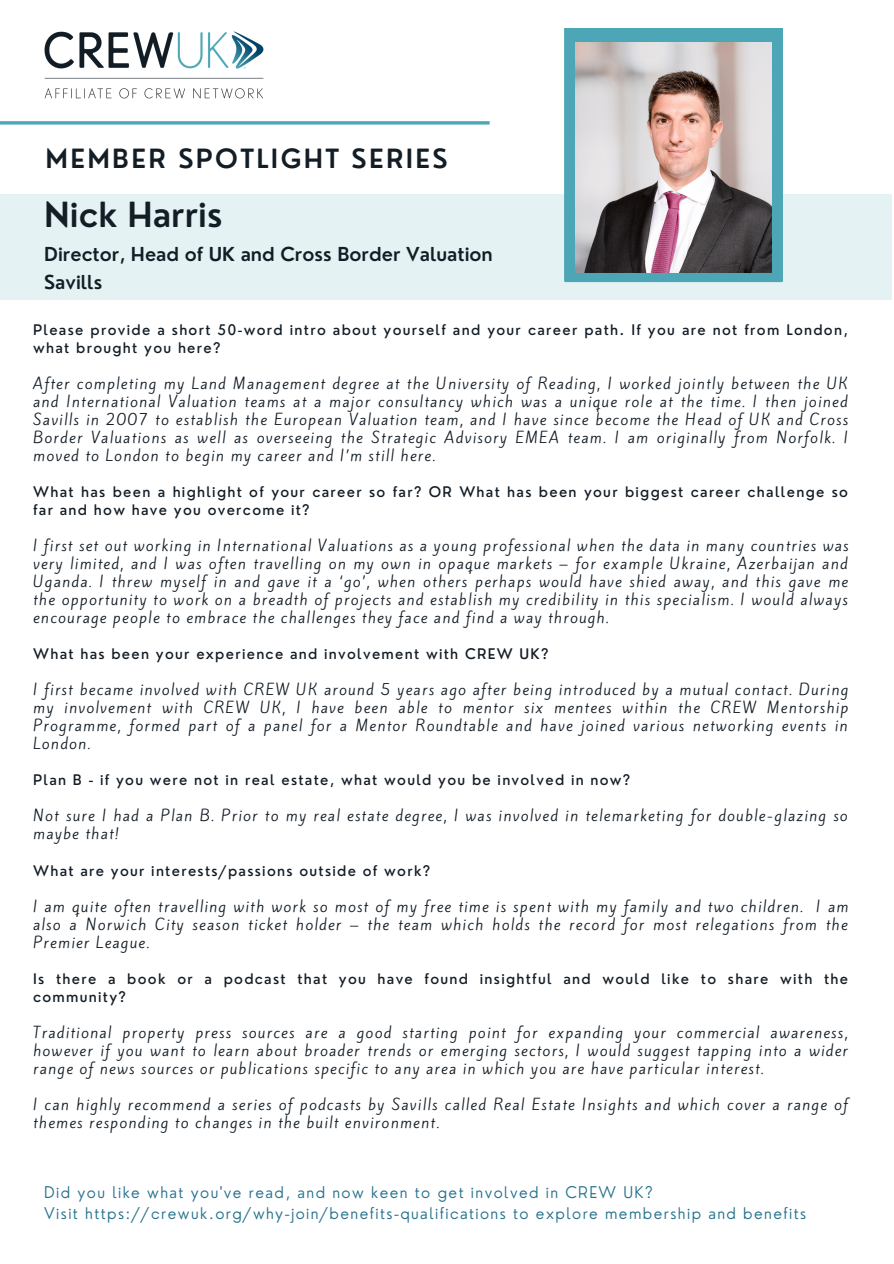
<style>
.page{position:relative;width:894px;height:1264px;background:#fff}
.page>*{position:absolute;margin:0;border:0;box-sizing:border-box;transform-origin:0 0}
.t1{font:600 33.75px "Nourd";color:#131d26}
.t2{font:600 25.8px "Nourd";letter-spacing:.09em;color:#131d26}
.t3{font:600 18.75px/28.2px "Nourd";color:#131d26}
.t4{font:300 15.75px/20.2px "Nourd";letter-spacing:.09em;color:#25718d}
.t5{font:14.25px/18px "Kite One";letter-spacing:.09em;color:#131d26;text-align:justify}
.t6{font:500 14.25px/18px "Nourd";letter-spacing:.09em;color:#131d26}
</style>
<div class="page">
<img style="left:44px;top:32px;width:220px;height:67px">
<div style="left:0;top:194px;width:891px;height:106px;background:#e5f2f4"></div>
<svg style="left:0;top:121px;width:489px;height:4px;background:#68b3c0"></svg>
<div style="left:564px;top:29px;width:218px;height:253px;background:#4da6b5"></div>
<img style="left:575px;top:43px;width:196px;height:230px">
<h2 class="t2" style="left:45px;top:142px;width:403px">MEMBER SPOTLIGHT SERIES</h2>
<h1 class="t1" style="left:44px;top:193px;width:180px">Nick Harris</h1>
<h3 class="t3" style="left:44px;top:239px;width:450px">Director, Head of UK and Cross Border Valuation<br>Savills</h3>
<p class="t6" style="left:33px;top:320px;width:816px">Please provide a short 50-word intro about yourself and your career path. If you are not from London, what brought you here?</p>
<p class="t5" style="left:33px;top:374px;width:816px">After completing my Land Management degree at the University of Reading, I worked jointly between the UK and International Valuation teams at a major consultancy which was a unique role at the time. I then joined Savills in 2007 to establish the European Valuation team, and I have since become the Head of UK and Cross Border Valuations as well as overseeing the Strategic Advisory EMEA team. I am originally from Norfolk. I moved to London to begin my career and I’m still here.</p>
<p class="t6" style="left:33px;top:482px;width:816px">What has been a highlight of your career so far? OR What has been your biggest career challenge so far and how have you overcome it?</p>
<p class="t5" style="left:33px;top:537px;width:816px">I first set out working in International Valuations as a young professional when the data in many countries was very limited, and I was often travelling on my own in opaque markets – for example Ukraine, Azerbaijan and Uganda. I threw myself in and gave it a ‘go’, when others perhaps would have shied away, and this gave me the opportunity to work on a breadth of projects and establish my credibility in this specialism. I would always encourage people to embrace the challenges they face and find a way through.</p>
<p class="t6" style="left:33px;top:645px;width:516px">What has been your experience and involvement with CREW UK?</p>
<p class="t5" style="left:33px;top:681px;width:816px">I first became involved with CREW UK around 5 years ago after being introduced by a mutual contact. During my involvement with CREW UK, I have been able to mentor six mentees within the CREW Mentorship Programme, formed part of a panel for a Mentor Roundtable and have joined various networking events in London.</p>
<p class="t6" style="left:33px;top:771px;width:598px">Plan B - if you were not in real estate, what would you be involved in now?</p>
<p class="t5" style="left:33px;top:807px;width:815px">Not sure I had a Plan B. Prior to my real estate degree, I was involved in telemarketing for double-glazing so maybe that!</p>
<p class="t6" style="left:33px;top:861px;width:398px">What are your interests/passions outside of work?</p>
<p class="t5" style="left:33px;top:897px;width:816px">I am quite often travelling with work so most of my free time is spent with my family and two children. I am also a Norwich City season ticket holder – the team which holds the record for most relegations from the Premier League.</p>
<p class="t6" style="left:33px;top:969px;width:816px">Is there a book or a podcast that you have found insightful and would like to share with the community?</p>
<p class="t5" style="left:33px;top:1023px;width:816px">Traditional property press sources are a good starting point for expanding your commercial awareness, however if you want to learn about broader trends or emerging sectors, I would suggest tapping into a wider range of news sources or publications specific to any area in which you are have particular interest.</p>
<p class="t5" style="left:33px;top:1095px;width:816px">I can highly recommend a series of podcasts by Savills called Real Estate Insights and which cover a range of themes responding to changes in the built environment.</p>
<p class="t4" style="left:44px;top:1182px;width:763px">Did you like what you've read, and now keen to get involved in CREW UK?<br>Visit https://crewuk.org/why-join/benefits-qualifications to explore membership and benefits</p>
</div>
